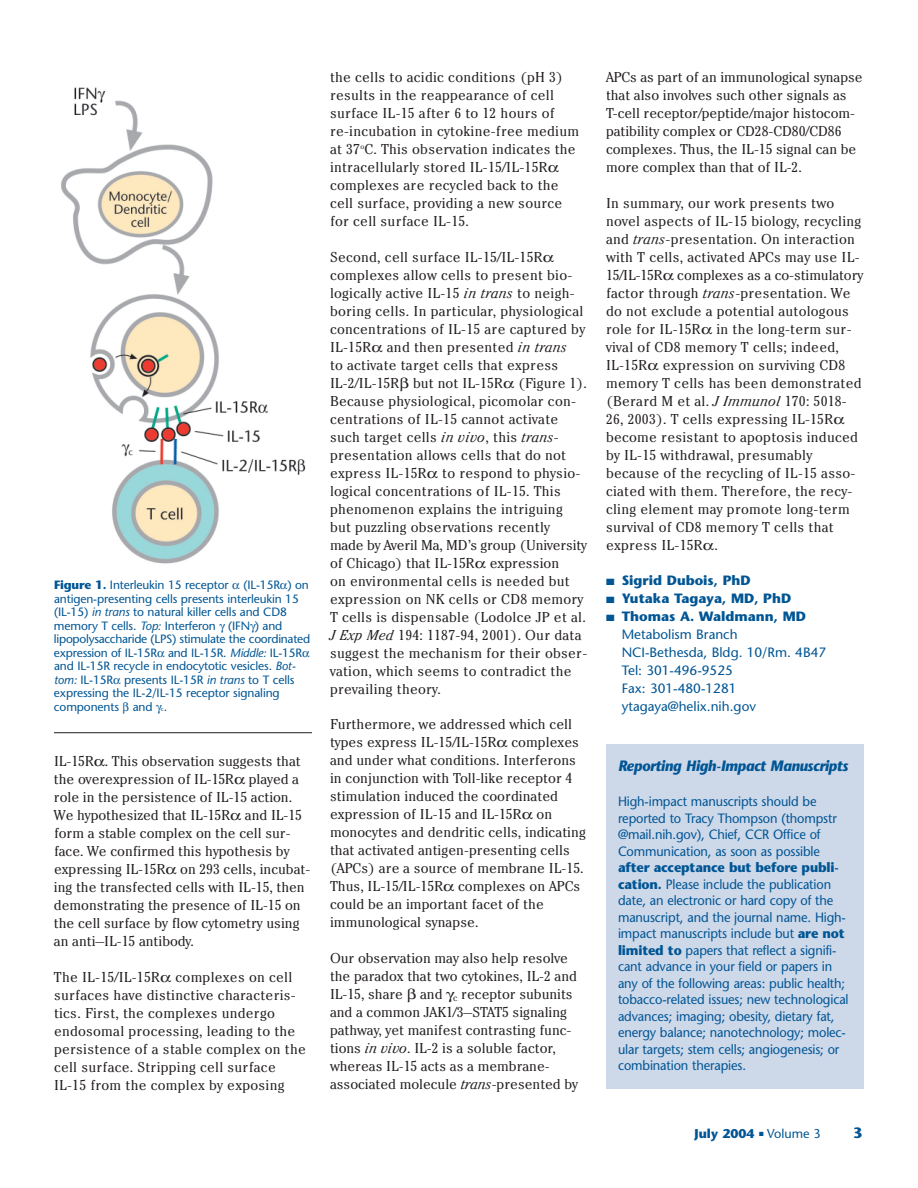
<style>
.page{position:relative;width:918px;height:1188px;background:#fff}
.page>*{position:absolute;margin:0;border:0;box-sizing:border-box;transform-origin:0 0}
.t1{font:italic 700 15px "Stone Sans";letter-spacing:-.025em;color:#005594;scale:.95 1}
.t2{font:700 15px "Stone Sans";color:#005594}
.t3{font:300 condensed 14.25px/18px "Cheltenham";letter-spacing:.01em;color:#231f20;scale:1.24 1}
.t4{font:13.5px/16.5px "Stone Sans";letter-spacing:-.01em;color:#005594;scale:.95 1}
.t5{font:13.5px/18px "Stone Sans";letter-spacing:-.01em;color:#005594}
.t6{font:700 13.5px "Stone Sans";color:#005594}
.t7{font:700 12.75px "Stone Sans";color:#005594}
.t8{font:12px/13.5px "Stone Sans";letter-spacing:-.01em;color:#005594}
.s1{font-weight:700}
.s2{font-style:italic}
.s3{font-size:6px}
.s4{font-weight:400}
</style>
<div class="page">
<img style="left:61px;top:87px;width:245px;height:477px">
<hr style="left:54px;top:732px;width:258px;height:1px;background:#231f20">
<div style="left:606px;top:744px;width:258px;height:345px;background:#cdd8e9"></div>
<p class="t8" style="left:54px;top:580px;width:258px"><span class="s1">Figure 1.</span> Interleukin 15 receptor (IL-15R ) on antigen-presenting cells presents interleukin 15 (IL-15) <span class="s2">in trans</span> to natural killer cells and CD8 memory T cells. <span class="s2">Top:</span> Interferon (IFN ) and lipopolysaccharide (LPS) stimulate the coordinated expression of IL-15R and IL-15R. <span class="s2">Middle:</span> IL-15R and IL-15R recycle in endocytotic vesicles. <span class="s2">Bot&shy;tom:</span> IL-15R presents IL-15R <span class="s2">in trans</span> to T cells expressing the IL-2/IL-15 receptor signaling components and <span class="s3">c</span>.</p>
<p class="t3" style="left:54px;top:754px;width:208px">IL-15R . This observation suggests that the overexpression of IL-15R played a role in the persistence of IL-15 action.<br>We hypothesized that IL-15R and IL-15 form a stable complex on the cell sur&shy;face. We confirmed this hypothesis by expressing IL-15R on 293 cells, incubat&shy;ing the transfected cells with IL-15, then demonstrating the presence of IL-15 on the cell surface by flow cytometry using an anti–IL-15 antibody.</p>
<p class="t3" style="left:54px;top:970px;width:205px">The IL-15/IL-15R complexes on cell surfaces have distinctive characteris&shy;tics. First, the complexes undergo endosomal processing, leading to the persistence of a stable complex on the cell surface. Stripping cell surface IL-15 from the complex by exposing</p>
<p class="t3" style="left:330px;top:69px;width:202px">the cells to acidic conditions (pH 3) results in the reappearance of cell surface IL-15 after 6 to 12 hours of re-incubation in cytokine-free medium at 37<sup>o</sup>C. This observation indicates the intracellularly stored IL-15/IL-15R complexes are recycled back to the cell surface, providing a new source for cell surface IL-15.</p>
<p class="t3" style="left:330px;top:249px;width:209px">Second, cell surface IL-15/IL-15R complexes allow cells to present bio&shy;logically active IL-15 <span class="s2">in trans</span> to neigh&shy;boring cells. In particular, physiological concentrations of IL-15 are captured by IL-15R and then presented <span class="s2">in trans<br></span>to activate target cells that express IL-2/IL-15R but not IL-15R (Figure 1).<br>Because physiological, picomolar con&shy;centrations of IL-15 cannot activate such target cells <span class="s2">in vivo</span>, this <span class="s2">trans&shy;</span>presentation allows cells that do not express IL-15R to respond to physio&shy;logical concentrations of IL-15. This phenomenon explains the intriguing but puzzling observations recently made by Averil Ma, MD’s group (University of Chicago) that IL-15R expression<br>on environmental cells is needed but expression on NK cells or CD8 memory T cells is dispensable (Lodolce JP et al.<br><span class="s2">J Exp Med</span> 194: 1187-94, 2001). Our data suggest the mechanism for their obser&shy;vation, which seems to contradict the prevailing theory.</p>
<p class="t3" style="left:330px;top:717px;width:208px">Furthermore, we addressed which cell types express IL-15/IL-15R complexes and under what conditions. Interferons in conjunction with Toll-like receptor 4 stimulation induced the coordinated expression of IL-15 and IL-15R on monocytes and dendritic cells, indicating that activated antigen-presenting cells (APCs) are a source of membrane IL-15.<br>Thus, IL-15/IL-15R complexes on APCs could be an important facet of the immunological synapse.</p>
<p class="t3" style="left:330px;top:951px;width:202px">Our observation may also help resolve the paradox that two cytokines, IL-2 and IL-15, share and <sub>c</sub> receptor subunits and a common JAK1/3–STAT5 signaling pathway, yet manifest contrasting func&shy;tions <span class="s2">in vivo</span>. IL-2 is a soluble factor, whereas IL-15 acts as a membrane&shy;associated molecule <span class="s2">trans</span>-presented by</p>
<p class="t3" style="left:606px;top:69px;width:208px">APCs as part of an immunological synapse that also involves such other signals as T-cell receptor/peptide/major histocom&shy;patibility complex or CD28-CD80/CD86 complexes. Thus, the IL-15 signal can be more complex than that of IL-2.</p>
<p class="t3" style="left:606px;top:195px;width:209px">In summary, our work presents two novel aspects of IL-15 biology, recycling and <span class="s2">trans</span>-presentation. On interaction with T cells, activated APCs may use IL-15/IL-15R complexes as a co-stimulatory factor through <span class="s2">trans</span>-presentation. We do not exclude a potential autologous role for IL-15R in the long-term sur&shy;vival of CD8 memory T cells; indeed, IL-15R expression on surviving CD8 memory T cells has been demonstrated (Berard M et al. <span class="s2">J Immunol</span> 170: 5018- 26, 2003). T cells expressing IL-15R become resistant to apoptosis induced by IL-15 withdrawal, presumably because of the recycling of IL-15 asso&shy;ciated with them. Therefore, the recy&shy;cling element may promote long-term survival of CD8 memory T cells that express IL-15R .</p>
<p class="t6" style="left:606px;top:575px;width:146px">■ Sigrid Dubois, PhD</p>
<p class="t6" style="left:606px;top:593px;width:187px">■ Yutaka Tagaya, MD, PhD</p>
<p class="t5" style="left:622px;top:609px;width:206px;text-indent:-16px">■ <span class="s1">Thomas A. Waldmann, MD<br></span>Metabolism Branch<br>NCI-Bethesda, Bldg. 10/Rm. 4B47<br>Tel: 301-496-9525<br>Fax: 301-480-1281 ytagaya@helix.nih.gov</p>
<p class="t1" style="left:618px;top:760px;width:244px">Reporting High-Impact Manuscripts</p>
<p class="t4" style="left:618px;top:795px;width:232px">High-impact manuscripts should be reported to Tracy Thompson (thompstr @mail.nih.gov), Chief, CCR Office of Communication, as soon as possible</p>
<p class="t4" style="left:618px;top:861px;width:244px"><span class="s1">after acceptance but before publi&shy;cation.</span> Please include the publication date, an electronic or hard copy of the manuscript, and the journal name. High&shy;impact manuscripts include but <span class="s1">are not limited to</span> papers that reflect a signifi&shy;cant advance in your field or papers in any of the following areas: public health; tobacco-related issues; new technological advances; imaging; obesity, dietary fat, energy balance; nanotechnology; molec&shy;ular targets; stem cells; angiogenesis; or combination therapies.</p>
<p class="t7" style="left:695px;top:1129px;width:128px">July 2004 ■ <span class="s4">Volume 3</span></p>
<p class="t2" style="left:853px;top:1127px;width:11px">3</p>
</div>
